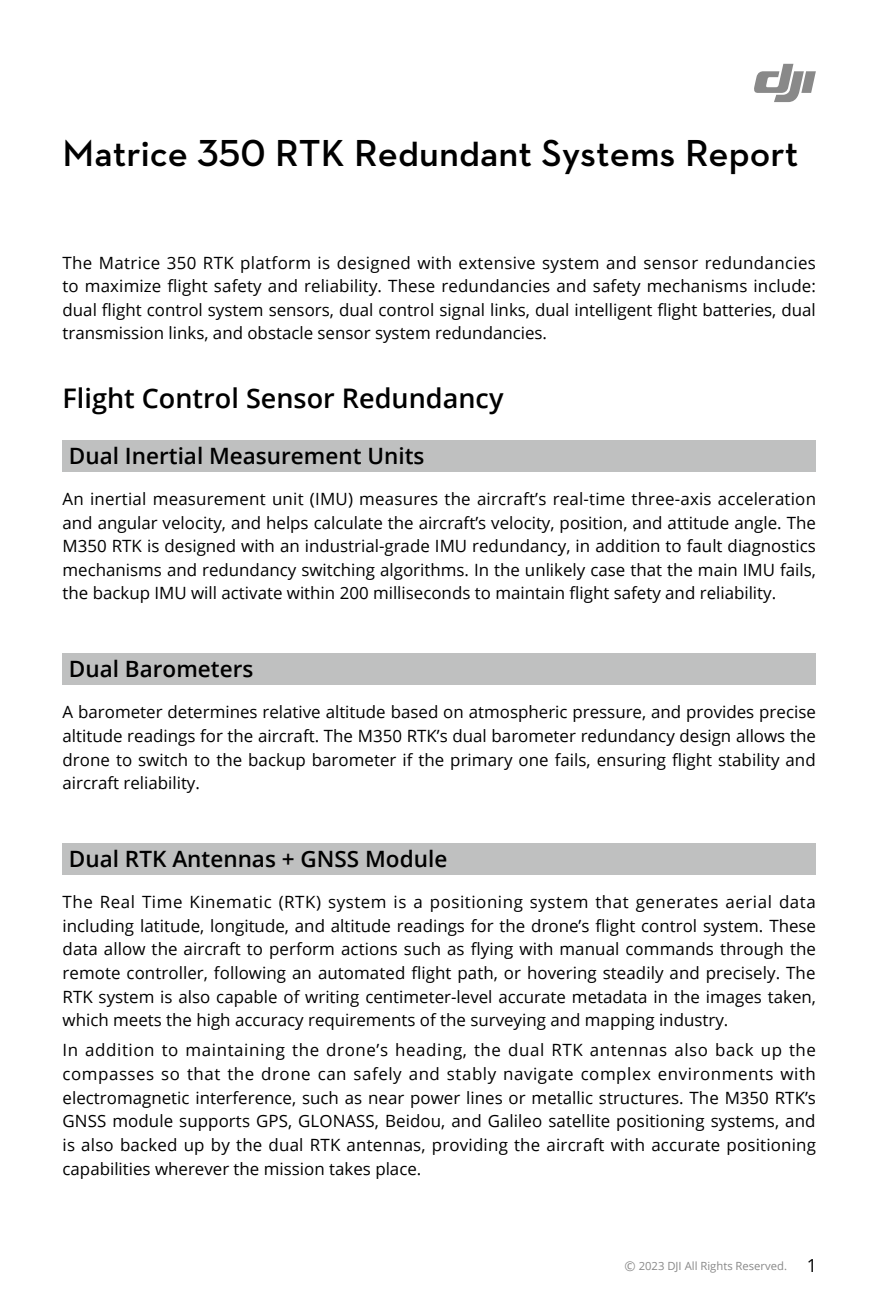
<style>
.page{position:relative;width:881px;height:1308px;background:#fff}
.page>*{position:absolute;margin:0;border:0;box-sizing:border-box;transform-origin:0 0}
._6_内文{font:600 38.25px "Dji";color:#000}
._1_一级标题{font:600 27px "Open Sans";color:#000}
._2_二级标题{font:600 22.5px "Open Sans";color:#000}
._6_内文-2{font:16.88px/23.6px "Open Sans";color:#000;text-align:justify}
.t1{font:11.25px "Open Sans";color:#898989}
.s1{font-size:13.5px}
.s2{font-size:18px;color:#000}
</style>
<div class="page">
<div style="left:63px;top:440px;width:752px;height:31px;background:#bfc0c0"></div>
<div style="left:63px;top:653px;width:752px;height:31px;background:#bfc0c0"></div>
<div style="left:63px;top:843px;width:752px;height:31px;background:#bfc0c0"></div>
<svg style="left:754px;top:64px;width:61px;height:38px"></svg>
<p class="_6_内文" style="left:63px;top:134px;width:737px">Matrice 350 RTK Redundant Systems Report</p>
<p class="_6_内文-2" style="left:63px;top:250px;width:754px">The Matrice 350 RTK platform is designed with extensive system and sensor redundancies to maximize flight safety and reliability. These redundancies and safety mechanisms include: dual flight control system sensors, dual control signal links, dual intelligent flight batteries, dual transmission links, and obstacle sensor system redundancies.</p>
<p class="_1_一级标题" style="left:63px;top:380px;width:442px">Flight Control Sensor Redundancy</p>
<p class="_2_二级标题" style="left:69px;top:440px;width:357px">Dual Inertial Measurement Units</p>
<p class="_6_内文-2" style="left:63px;top:486px;width:754px">An inertial measurement unit (IMU) measures the aircraft’s real-time three-axis acceleration and angular velocity, and helps calculate the aircraft’s velocity, position, and attitude angle. The M350 RTK is designed with an industrial-grade IMU redundancy, in addition to fault diagnostics mechanisms and redundancy switching algorithms. In the unlikely case that the main IMU fails, the backup IMU will activate within 200 milliseconds to maintain flight safety and reliability.</p>
<p class="_2_二级标题" style="left:69px;top:653px;width:186px">Dual Barometers</p>
<p class="_6_内文-2" style="left:63px;top:700px;width:754px">A barometer determines relative altitude based on atmospheric pressure, and provides precise altitude readings for the aircraft. The M350 RTK’s dual barometer redundancy design allows the drone to switch to the backup barometer if the primary one fails, ensuring flight stability and aircraft reliability.</p>
<p class="_2_二级标题" style="left:69px;top:843px;width:380px">Dual RTK Antennas + GNSS Module</p>
<p class="_6_内文-2" style="left:63px;top:889px;width:754px">The Real Time Kinematic (RTK) system is a positioning system that generates aerial data including latitude, longitude, and altitude readings for the drone’s flight control system. These data allow the aircraft to perform actions such as flying with manual commands through the remote controller, following an automated flight path, or hovering steadily and precisely. The RTK system is also capable of writing centimeter-level accurate metadata in the images taken, which meets the high accuracy requirements of the surveying and mapping industry.</p>
<p class="_6_内文-2" style="left:63px;top:1038px;width:754px">In addition to maintaining the drone’s heading, the dual RTK antennas also back up the compasses so that the drone can safely and stably navigate complex environments with electromagnetic interference, such as near power lines or metallic structures. The M350 RTK’s GNSS module supports GPS, GLONASS, Beidou, and Galileo satellite positioning systems, and is also backed up by the dual RTK antennas, providing the aircraft with accurate positioning capabilities wherever the mission takes place.</p>
<p class="t1" style="left:624px;top:1258px;width:194px"><span class="s1">©</span> 2023 DJI All Rights Reserved. <span class="s2">1</span></p>
</div>
